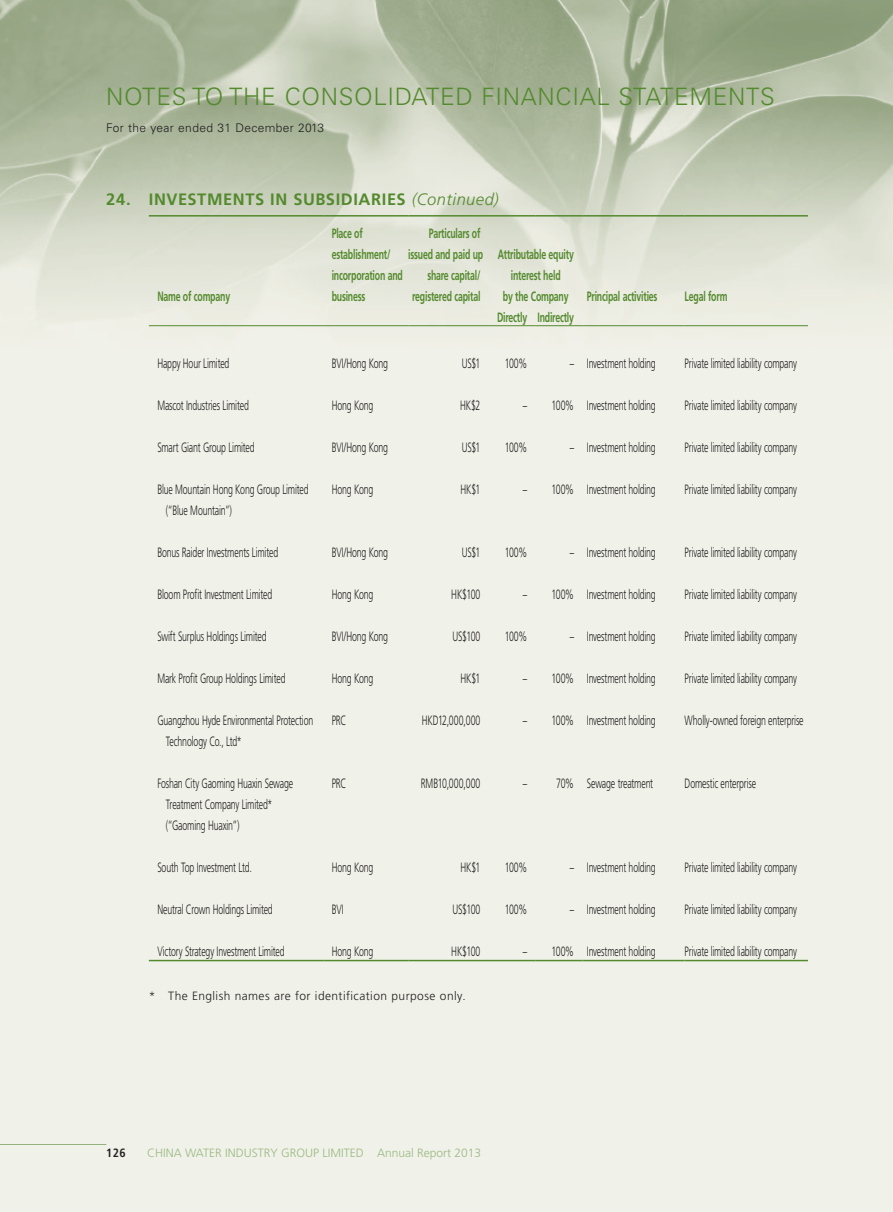
<style>
.page{position:relative;width:893px;height:1212px;background:#fff}
.page>*{position:absolute;margin:0;border:0;box-sizing:border-box;transform-origin:0 0}
.t1{font:300 24px "Univers LT Std";letter-spacing:.03em;color:#548a2e}
.t2{font:700 16.5px "Frutiger LT Std";letter-spacing:.035em;color:#548a2e}
.t3{font:300 13.5px/21px "Frutiger LT Std";letter-spacing:-.02em;color:#231f20;scale:.65 1}
.t4{font:700 13.5px/21px "Frutiger LT Std";letter-spacing:-.02em;color:#548a2e;scale:.65 1}
.t5{font:300 13.5px "Frutiger LT Std";color:#231f20;scale:.65 1}
.t6{font:300 12px "Frutiger LT Std";letter-spacing:.035em;color:#231f20}
.t7{font:300 12px "Frutiger LT Std";color:#9ab880}
.t8{font:300 12px "Univers LT Std";letter-spacing:.03em;color:#231f20}
.t9{font:700 condensed 12px "Frutiger LT Std";color:#231f20}
.s1{font-weight:300;font-style:italic}
</style>
<div class="page">
<div style="left:0;top:391px;width:893px;height:821px;background:#f0f2e9"></div>
<img style="left:0;top:0;width:893px;height:391px">
<hr style="left:0;top:1144px;width:106px;height:1px;background:#9ab880">
<hr style="left:149px;top:215px;width:174px;height:2px;background:#548a2e">
<hr style="left:323px;top:215px;width:85px;height:2px;background:#548a2e">
<hr style="left:408px;top:215px;width:81px;height:2px;background:#548a2e">
<hr style="left:489px;top:215px;width:47px;height:2px;background:#548a2e">
<hr style="left:536px;top:215px;width:47px;height:2px;background:#548a2e">
<hr style="left:583px;top:215px;width:102px;height:2px;background:#548a2e">
<hr style="left:685px;top:215px;width:123px;height:2px;background:#548a2e">
<hr style="left:149px;top:325px;width:174px;height:1px;background:#548a2e">
<hr style="left:323px;top:325px;width:85px;height:1px;background:#548a2e">
<hr style="left:408px;top:325px;width:81px;height:1px;background:#548a2e">
<hr style="left:489px;top:325px;width:47px;height:1px;background:#548a2e">
<hr style="left:536px;top:325px;width:47px;height:1px;background:#548a2e">
<hr style="left:583px;top:325px;width:102px;height:1px;background:#548a2e">
<hr style="left:685px;top:325px;width:123px;height:1px;background:#548a2e">
<hr style="left:149px;top:960px;width:174px;height:1px;background:#548a2e">
<hr style="left:323px;top:960px;width:85px;height:1px;background:#548a2e">
<hr style="left:408px;top:960px;width:81px;height:1px;background:#548a2e">
<hr style="left:489px;top:960px;width:47px;height:1px;background:#548a2e">
<hr style="left:536px;top:960px;width:47px;height:1px;background:#548a2e">
<hr style="left:583px;top:960px;width:102px;height:1px;background:#548a2e">
<hr style="left:685px;top:960px;width:123px;height:1px;background:#548a2e">
<h1 class="t1" style="left:106px;top:82px;width:17px">NOTES</h1>
<h1 class="t1" style="left:192px;top:82px;width:54px">TO THE</h1>
<h1 class="t1" style="left:285px;top:82px;width:35px">CONSO</h1>
<h1 class="t1" style="left:373px;top:82px;width:356px">LIDATED FINANCIAL STATEMENTS</h1>
<p class="t8" style="left:106px;top:120px;width:219px">For the year ended 31 December 2013</p>
<p class="t2" style="left:106px;top:190px;width:394px">24. INVESTMENTS IN SUBSIDIARIES <span class="s1">(Continued)</span></p>
<p class="t4" style="left:157px;top:285px;width:114px">Name of company</p>
<p class="t4" style="left:332px;top:222px;width:111px">Place of establishment/ incorporation and business</p>
<p class="t4" style="left:408px;top:222px;width:117px;text-align:right">Particulars of issued and paid up share capital/ registered capital</p>
<p class="t4" style="left:498px;top:243px;width:119px;text-align:center">Attributable equity interest held<br>by the Company</p>
<p class="t4" style="left:497px;top:306px;width:120px">Directly Indirectly</p>
<p class="t4" style="left:587px;top:285px;width:110px">Principal activities</p>
<p class="t4" style="left:685px;top:285px;width:67px">Legal form</p>
<p class="t3" style="left:157px;top:353px;width:113px">Happy Hour Limited</p>
<p class="t3" style="left:332px;top:353px;width:88px">BVI/Hong Kong</p>
<p class="t3" style="left:462px;top:353px;width:30px">US$1</p>
<p class="t3" style="left:505px;top:353px;width:36px">100%</p>
<p class="t3" style="left:570px;top:353px;width:134px">– Investment holding</p>
<p class="t3" style="left:685px;top:353px;width:174px">Private limited liability company</p>
<p class="t3" style="left:157px;top:395px;width:142px">Mascot Industries Limited</p>
<p class="t3" style="left:332px;top:395px;width:66px">Hong Kong</p>
<p class="t3" style="left:460px;top:395px;width:33px">HK$2</p>
<p class="t3" style="left:523px;top:395px;width:206px">– 100% Investment holding</p>
<p class="t3" style="left:685px;top:395px;width:174px">Private limited liability company</p>
<p class="t3" style="left:157px;top:437px;width:151px">Smart Giant Group Limited</p>
<p class="t3" style="left:332px;top:437px;width:88px">BVI/Hong Kong</p>
<p class="t3" style="left:462px;top:437px;width:30px">US$1</p>
<p class="t3" style="left:505px;top:437px;width:36px">100%</p>
<p class="t3" style="left:570px;top:437px;width:134px">– Investment holding</p>
<p class="t3" style="left:685px;top:437px;width:174px">Private limited liability company</p>
<p class="t3" style="left:166px;top:479px;width:221px;text-indent:-9px">Blue Mountain Hong Kong Group Limited (“Blue Mountain”)</p>
<p class="t3" style="left:332px;top:479px;width:66px">Hong Kong</p>
<p class="t3" style="left:460px;top:479px;width:32px">HK$1</p>
<p class="t3" style="left:523px;top:479px;width:206px">– 100% Investment holding</p>
<p class="t3" style="left:685px;top:479px;width:174px">Private limited liability company</p>
<p class="t3" style="left:157px;top:542px;width:188px">Bonus Raider Investments Limited</p>
<p class="t3" style="left:332px;top:542px;width:88px">BVI/Hong Kong</p>
<p class="t3" style="left:462px;top:542px;width:30px">US$1</p>
<p class="t3" style="left:505px;top:542px;width:36px">100%</p>
<p class="t3" style="left:570px;top:542px;width:134px">– Investment holding</p>
<p class="t3" style="left:685px;top:542px;width:174px">Private limited liability company</p>
<p class="t3" style="left:157px;top:584px;width:178px">Bloom Profit Investment Limited</p>
<p class="t3" style="left:332px;top:584px;width:66px">Hong Kong</p>
<p class="t3" style="left:451px;top:584px;width:47px">HK$100</p>
<p class="t3" style="left:523px;top:584px;width:206px">– 100% Investment holding</p>
<p class="t3" style="left:685px;top:584px;width:174px">Private limited liability company</p>
<p class="t3" style="left:157px;top:626px;width:170px">Swift Surplus Holdings Limited</p>
<p class="t3" style="left:332px;top:626px;width:88px">BVI/Hong Kong</p>
<p class="t3" style="left:453px;top:626px;width:44px">US$100</p>
<p class="t3" style="left:505px;top:626px;width:36px">100%</p>
<p class="t3" style="left:570px;top:626px;width:134px">– Investment holding</p>
<p class="t3" style="left:685px;top:626px;width:174px">Private limited liability company</p>
<p class="t3" style="left:157px;top:668px;width:199px">Mark Profit Group Holdings Limited</p>
<p class="t3" style="left:332px;top:668px;width:66px">Hong Kong</p>
<p class="t3" style="left:460px;top:668px;width:32px">HK$1</p>
<p class="t3" style="left:523px;top:668px;width:206px">– 100% Investment holding</p>
<p class="t3" style="left:685px;top:668px;width:174px">Private limited liability company</p>
<p class="t3" style="left:166px;top:710px;width:228px;text-indent:-9px">Guangzhou Hyde Environmental Protection<br>Technology Co., Ltd*</p>
<p class="t3" style="left:332px;top:710px;width:24px">PRC</p>
<p class="t5" style="left:422px;top:713px;width:92px">HKD12,000,000</p>
<p class="t3" style="left:523px;top:710px;width:206px">– 100% Investment holding</p>
<p class="t3" style="left:685px;top:710px;width:185px">Wholly-owned foreign enterprise</p>
<p class="t3" style="left:166px;top:773px;width:197px;text-indent:-9px">Foshan City Gaoming Huaxin Sewage<br>Treatment Company Limited* (“Gaoming Huaxin”)</p>
<p class="t3" style="left:332px;top:773px;width:24px">PRC</p>
<p class="t5" style="left:421px;top:776px;width:93px">RMB10,000,000</p>
<p class="t3" style="left:523px;top:773px;width:202px">– 70% Sewage treatment</p>
<p class="t3" style="left:685px;top:773px;width:111px">Domestic enterprise</p>
<p class="t3" style="left:157px;top:857px;width:147px">South Top Investment Ltd.</p>
<p class="t3" style="left:332px;top:857px;width:66px">Hong Kong</p>
<p class="t3" style="left:461px;top:857px;width:32px">HK$1</p>
<p class="t3" style="left:505px;top:857px;width:36px">100%</p>
<p class="t3" style="left:570px;top:857px;width:134px">– Investment holding</p>
<p class="t3" style="left:685px;top:857px;width:174px">Private limited liability company</p>
<p class="t3" style="left:157px;top:899px;width:179px">Neutral Crown Holdings Limited</p>
<p class="t3" style="left:332px;top:899px;width:20px">BVI</p>
<p class="t3" style="left:453px;top:899px;width:44px">US$100</p>
<p class="t3" style="left:505px;top:899px;width:36px">100%</p>
<p class="t3" style="left:570px;top:899px;width:134px">– Investment holding</p>
<p class="t3" style="left:685px;top:899px;width:174px">Private limited liability company</p>
<p class="t3" style="left:157px;top:941px;width:197px">Victory Strategy Investment Limited</p>
<p class="t3" style="left:332px;top:941px;width:66px">Hong Kong</p>
<p class="t3" style="left:451px;top:941px;width:47px">HK$100</p>
<p class="t3" style="left:523px;top:941px;width:206px">– 100% Investment holding</p>
<p class="t3" style="left:685px;top:941px;width:174px">Private limited liability company</p>
<p class="t6" style="left:149px;top:989px;width:318px">* The English names are for identification purpose only.</p>
<p class="t9" style="left:106px;top:1145px;width:21px">126</p>
<p class="t7" style="left:147px;top:1146px;width:335px">China Water Industry Group Limited Annual Report 2013</p>
</div>
